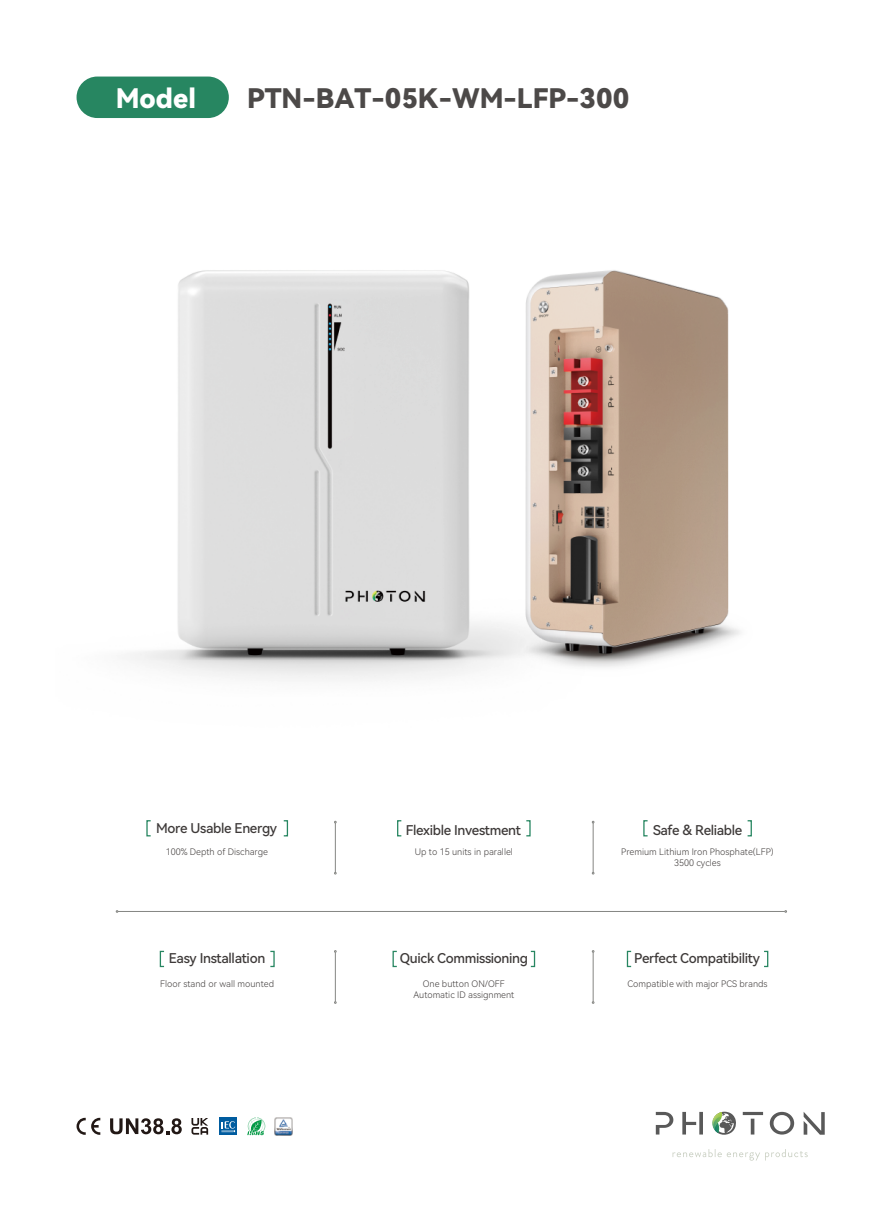
<style>
.page{position:relative;width:893px;height:1212px;background:#fff}
.page>*{position:absolute;margin:0;border:0;box-sizing:border-box;transform-origin:0 0}
.t1{font:27px "Harmony OS Sans SC Black";color:#4c4948}
.t2{font:27px "Harmony OS Sans SC Black";color:#fff}
.t3{font:13.5px "Harmony OS Sans SC Medium";letter-spacing:-.025em;color:#3e3a39}
.t4{font:9px/11.2px "Harmony OS Sans SC Light";color:#3e3a39;text-align:center}
</style>
<div class="page">
<div style="left:77px;top:77px;width:152px;height:41px;background:#278661;border-radius:21px"></div>
<hr style="left:335px;top:823px;width:1px;height:49px;background:#858683">
<hr style="left:593px;top:823px;width:1px;height:49px;background:#858683">
<hr style="left:335px;top:952px;width:1px;height:50px;background:#858683">
<hr style="left:593px;top:952px;width:1px;height:50px;background:#858683">
<hr style="left:118px;top:911px;width:667px;height:1px;background:#858683">
<div style="left:283px;top:820px;width:5px;height:16px;border:1px solid #278661"></div>
<div style="left:397px;top:820px;width:5px;height:16px;border:1px solid #278661"></div>
<div style="left:747px;top:820px;width:5px;height:16px;border:1px solid #278661"></div>
<div style="left:392px;top:951px;width:5px;height:16px;border:1px solid #278661"></div>
<div style="left:530px;top:951px;width:5px;height:16px;border:1px solid #278661"></div>
<div style="left:627px;top:951px;width:5px;height:16px;border:1px solid #278661"></div>
<div style="left:763px;top:951px;width:5px;height:16px;border:1px solid #278661"></div>
<div style="left:160px;top:951px;width:5px;height:16px;border:1px solid #278661"></div>
<svg style="left:77px;top:1118px;width:23px;height:17px"></svg>
<svg style="left:110px;top:1118px;width:72px;height:16px"></svg>
<img style="left:274px;top:1117px;width:19px;height:18px">
<svg style="left:247px;top:1117px;width:18px;height:18px"></svg>
<svg style="left:191px;top:1118px;width:17px;height:16px"></svg>
<div style="left:220px;top:1118px;width:17px;height:17px;background:#005c9f"></div>
<svg style="left:221px;top:1121px;width:14px;height:12px"></svg>
<svg style="left:712px;top:1112px;width:24px;height:23px"></svg>
<svg style="left:770px;top:1112px;width:24px;height:22px"></svg>
<svg style="left:682px;top:1112px;width:21px;height:22px"></svg>
<svg style="left:804px;top:1112px;width:21px;height:23px"></svg>
<svg style="left:656px;top:1112px;width:17px;height:22px"></svg>
<hr style="left:743px;top:1112px;width:20px;height:3px;background:#595959">
<hr style="left:751px;top:1118px;width:3px;height:16px;background:#595959">
<svg style="left:672px;top:1149px;width:136px;height:11px"></svg>
<img style="left:664px;top:282px;width:76px;height:376px">
<img style="left:130px;top:270px;width:534px;height:410px">
<h1 class="t2" style="left:116px;top:79px;width:82px">Model</h1>
<h1 class="t1" style="left:247px;top:79px;width:384px">PTN-BAT-05K-WM-LFP-300</h1>
<h2 class="t3" style="left:156px;top:819px;width:123px">More Usable Energy</h2>
<p class="t4" style="left:166px;top:845px;width:104px">100% Depth of Discharge</p>
<h2 class="t3" style="left:406px;top:820px;width:117px">Flexible Investment</h2>
<p class="t4" style="left:415px;top:845px;width:100px">Up to 15 units in parallel</p>
<h2 class="t3" style="left:653px;top:820px;width:91px">Safe &amp; Reliable</h2>
<p class="t4" style="left:621px;top:846px;width:154px">Premium Lithium Iron Phosphate(LFP)<br>3500 cycles</p>
<h2 class="t3" style="left:169px;top:948px;width:98px">Easy Installation</h2>
<p class="t4" style="left:160px;top:977px;width:115px">Floor stand or wall mounted</p>
<h2 class="t3" style="left:400px;top:948px;width:130px">Quick Commissioning</h2>
<p class="t4" style="left:413px;top:977px;width:102px">One button ON/OFF<br>Automatic ID assignment</p>
<h2 class="t3" style="left:634px;top:948px;width:127px">Perfect Compatibility</h2>
<p class="t4" style="left:627px;top:977px;width:142px">Compatible with major PCS brands</p>
</div>
